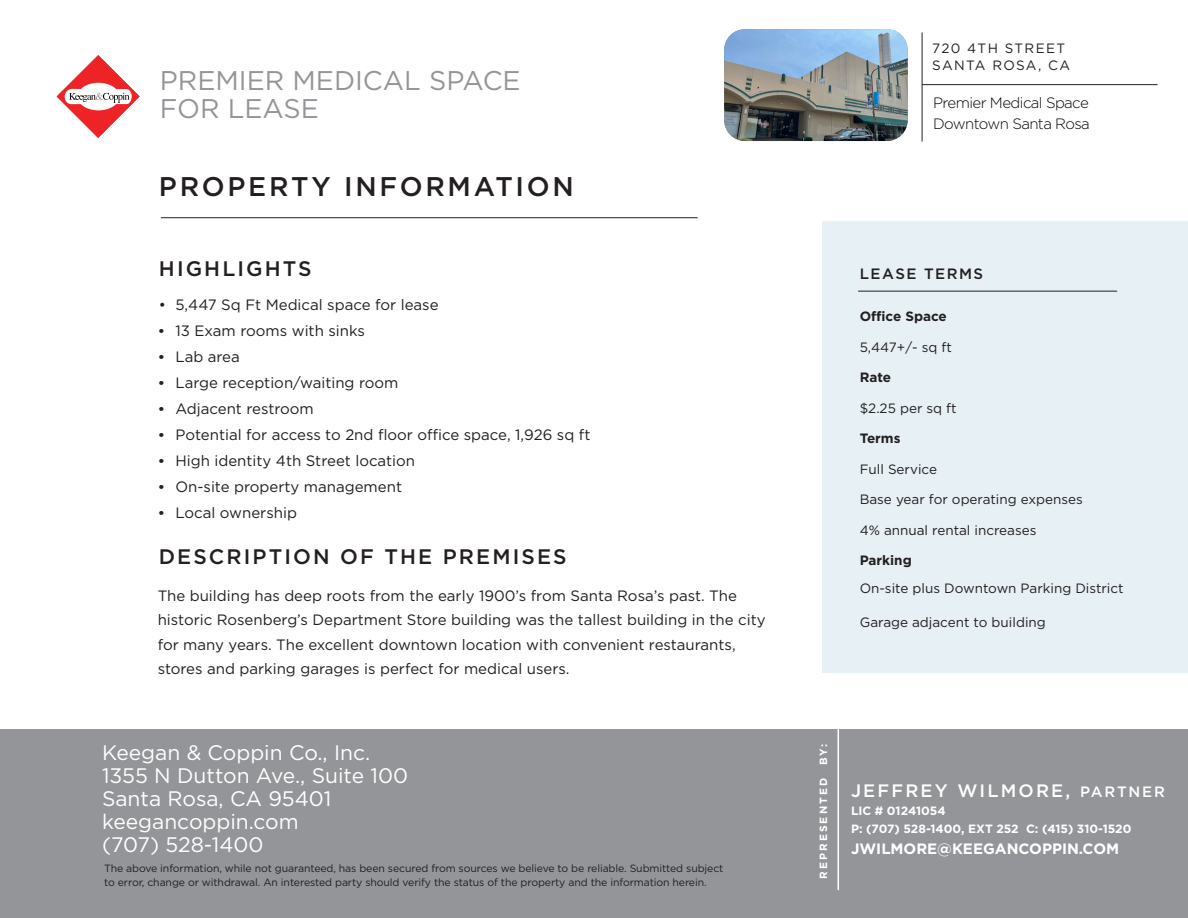
<style>
.page{position:relative;width:1188px;height:918px;background:#fff}
.page>*{position:absolute;margin:0;border:0;box-sizing:border-box;transform-origin:0 0}
.t1{font:27px "Gotham";color:#939598}
._10_26_Goth_Med_List{font:500 27px "Gotham";letter-spacing:.1em;color:#231f20}
.t2{font:21px/23px "Gotham";color:#fff}
._10_26_Goth_Med_List-2{font:500 21px "Gotham";letter-spacing:.1em;color:#231f20}
.t3{font:500 18px "Gotham";letter-spacing:.12em;color:#fff}
._10_26_Goth_Med_List-3{font:15px "Gotham";color:#231f20}
.t4{font:300 15px/21px "Gotham";letter-spacing:-.04em;color:#040503}
.t5{font:700 15px "Gotham";color:#fff}
._10_26_Goth_Med_List-4{font:500 15px "Gotham";letter-spacing:.1em;color:#231f20}
._10_26_Goth_Med_List-5{font:13.5px "Gotham";color:#231f20}
._10_26_Goth_Med_List-6{font:700 13.5px "Gotham";color:#231f20}
._10_26_Goth_Med_List-7{font:13.5px/16.2px "Gotham";letter-spacing:.1em;color:#231f20}
.t6{font:700 12px/18px "Gotham";color:#fff}
.t7{font:10.5px/13.5px "Gotham";letter-spacing:-.01em;color:#231f20}
.t8{font:700 10.5px "Gotham";letter-spacing:.2em;color:#fff}
.s1{font-family:"Times New Roman";font-weight:700}
.s2{font-size:15px}
</style>
<div class="page">
<svg style="left:57px;top:55px;width:83px;height:83px"></svg>
<div style="left:0;top:729px;width:1188px;height:189px;background:#939598"></div>
<hr style="left:838px;top:725px;width:1px;height:165px;background:#fff">
<hr style="left:922px;top:84px;width:236px;height:1px;background:#231f20">
<hr style="left:922px;top:32px;width:1px;height:110px;background:#231f20">
<img style="left:724px;top:29px;width:184px;height:112px">
<div style="left:822px;top:221px;width:366px;height:451px;background:#e7f0f5"></div>
<hr style="left:161px;top:217px;width:537px;height:1px;background:#231f20">
<hr style="left:858px;top:291px;width:259px;height:1px;background:#231f20">
<p class="t1" style="left:160px;top:63px;width:362px">PREMIER MEDICAL SPACE</p>
<p class="t1" style="left:160px;top:91px;width:161px">FOR LEASE</p>
<p class="_10_26_Goth_Med_List" style="left:159px;top:169px;width:416px">PROPERTY INFORMATION</p>
<p class="_10_26_Goth_Med_List-2" style="left:159px;top:255px;width:154px">HIGHLIGHTS</p>
<p class="_10_26_Goth_Med_List-3" style="left:159px;top:295px;width:281px">• 5,447 Sq Ft Medical space for lease</p>
<p class="_10_26_Goth_Med_List-3" style="left:159px;top:321px;width:208px"><span class="s1">•</span> 13 Exam rooms with sinks</p>
<p class="_10_26_Goth_Med_List-3" style="left:159px;top:347px;width:82px"><span class="s1">•</span> Lab area</p>
<p class="_10_26_Goth_Med_List-3" style="left:159px;top:373px;width:241px"><span class="s1">•</span> Large reception/waiting room</p>
<p class="_10_26_Goth_Med_List-3" style="left:159px;top:399px;width:156px"><span class="s1">•</span> Adjacent restroom</p>
<p class="_10_26_Goth_Med_List-3" style="left:159px;top:425px;width:433px"><span class="s1">•</span> Potential for access to 2nd floor office space, 1,926 sq ft</p>
<p class="_10_26_Goth_Med_List-3" style="left:159px;top:451px;width:258px"><span class="s1">•</span> High identity 4th Street location</p>
<p class="_10_26_Goth_Med_List-3" style="left:159px;top:477px;width:245px"><span class="s1">•</span> On-site property management</p>
<p class="_10_26_Goth_Med_List-3" style="left:159px;top:503px;width:140px"><span class="s1">•</span> Local ownership</p>
<p class="_10_26_Goth_Med_List-2" style="left:159px;top:543px;width:409px">DESCRIPTION OF THE PREMISES</p>
<p class="_10_26_Goth_Med_List-3" style="left:158px;top:586px;width:581px">The building has deep roots from the early 1900’s from Santa Rosa’s past. The</p>
<p class="_10_26_Goth_Med_List-3" style="left:158px;top:611px;width:609px">historic Rosenberg’s Department Store building was the tallest building in the city</p>
<p class="_10_26_Goth_Med_List-3" style="left:158px;top:635px;width:580px">for many years. The excellent downtown location with convenient restaurants,</p>
<p class="_10_26_Goth_Med_List-3" style="left:158px;top:660px;width:413px">stores and parking garages is perfect for medical users.</p>
<h2 class="t2" style="left:102px;top:741px;width:308px">Keegan &amp; Coppin Co., Inc.<br>1355 N Dutton Ave., Suite 100<br>Santa Rosa, CA 95401 keegancoppin.com<br>(707) 528-1400</h2>
<p class="t7" style="left:104px;top:862px;width:621px">The above information, while not guaranteed, has been secured from sources we believe to be reliable. Submitted subject to error, change or withdrawal. An interested party should verify the status of the property and the information herein.</p>
<p class="_10_26_Goth_Med_List-7" style="left:932px;top:40px;width:139px">720 4TH STREET<br>SANTA ROSA, CA</p>
<p class="t4" style="left:933px;top:92px;width:158px">Premier Medical Space<br>Downtown Santa Rosa</p>
<p class="_10_26_Goth_Med_List-4" style="left:860px;top:264px;width:125px">LEASE TERMS</p>
<p class="_10_26_Goth_Med_List-6" style="left:860px;top:307px;width:89px">Office Space</p>
<p class="_10_26_Goth_Med_List-5" style="left:860px;top:338px;width:94px">5,447+/- sq ft</p>
<p class="_10_26_Goth_Med_List-6" style="left:860px;top:368px;width:33px">Rate</p>
<p class="_10_26_Goth_Med_List-5" style="left:860px;top:399px;width:98px">$2.25 per sq ft</p>
<p class="_10_26_Goth_Med_List-6" style="left:860px;top:429px;width:42px">Terms</p>
<p class="_10_26_Goth_Med_List-5" style="left:860px;top:460px;width:79px">Full Service</p>
<p class="_10_26_Goth_Med_List-5" style="left:860px;top:491px;width:225px">Base year for operating expenses</p>
<p class="_10_26_Goth_Med_List-5" style="left:860px;top:521px;width:178px">4% annual rental increases</p>
<p class="_10_26_Goth_Med_List-6" style="left:860px;top:551px;width:54px">Parking</p>
<p class="_10_26_Goth_Med_List-5" style="left:860px;top:579px;width:266px">On-site plus Downtown Parking District</p>
<p class="_10_26_Goth_Med_List-5" style="left:860px;top:613px;width:188px">Garage adjacent to building</p>
<p class="t8" style="left:817px;top:879px;width:137px;rotate:-90deg">REPRESENTED BY:</p>
<p class="t3" style="left:851px;top:779px;width:315px">JEFFREY WILMORE, <span class="s2">PARTNER</span></p>
<p class="t6" style="left:851px;top:802px;width:282px">LIC # 01241054<br>P: (707) 528-1400, EXT 252 C: (415) 310-1520</p>
<p class="t5" style="left:851px;top:839px;width:270px">JWILMORE@KEEGANCOPPIN.COM</p>
</div>
